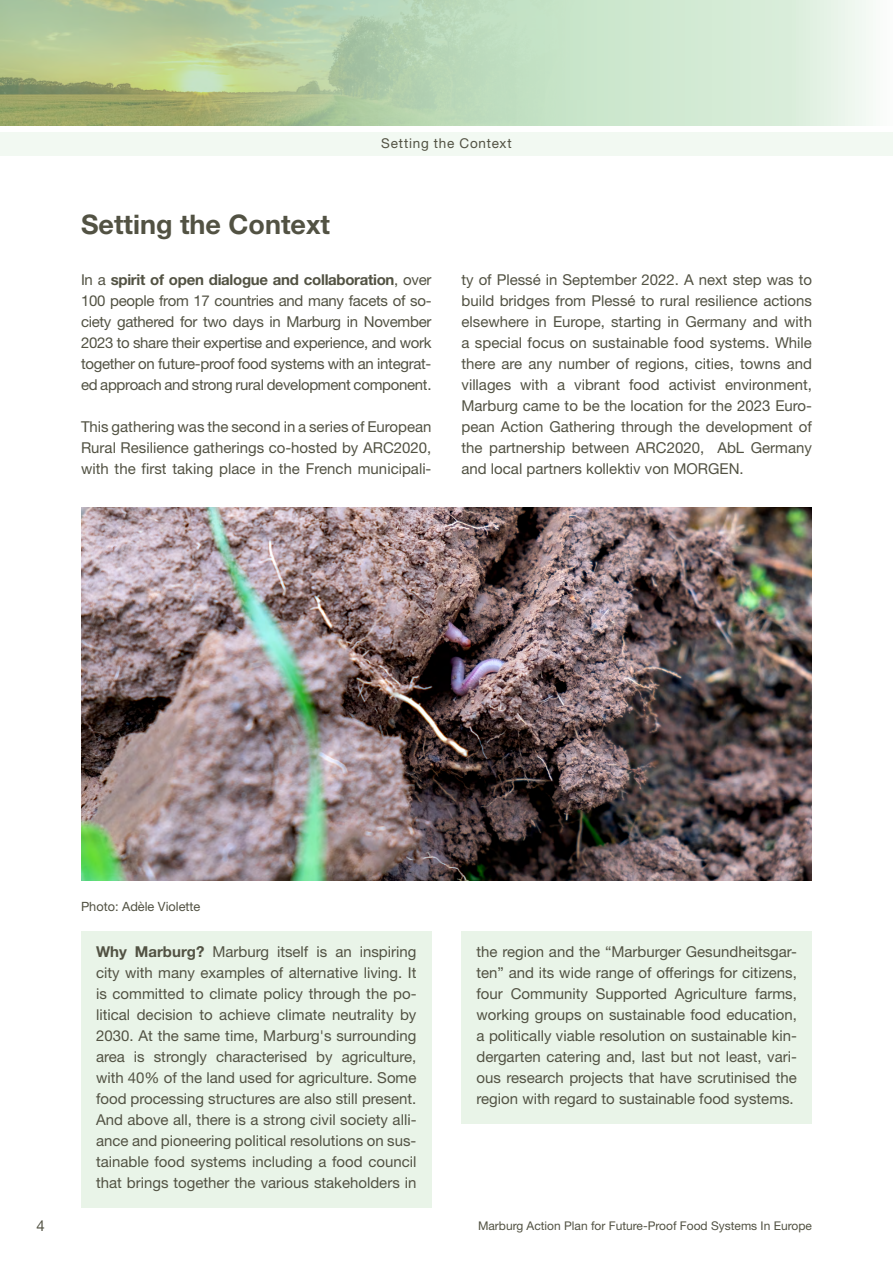
<style>
.page{position:relative;width:893px;height:1263px;background:#fff}
.page>*{position:absolute;margin:0;border:0;box-sizing:border-box;transform-origin:0 0}
.t1{font:700 27px "Helvetica Neue LT Std";color:#525243}
.t2{font:15px/21px "Helvetica Neue LT Std";color:#525243;text-align:justify}
.t3{font:13.5px "Helvetica Neue LT Std";letter-spacing:.06em;color:#525243}
.t4{font:12.75px "Helvetica Neue LT Std";color:#525243}
.t5{font:12px "Helvetica Neue LT Std";color:#525243}
.s1{font-weight:700}
</style>
<div class="page">
<svg style="left:0;top:0;width:869px;height:126px;background:#bfd6b3"></svg>
<div style="left:0;top:132px;width:893px;height:24px;background:#f2f9f2"></div>
<img style="left:81px;top:508px;width:731px;height:372px">
<div style="left:81px;top:931px;width:350px;height:276px;background:#e9f4e8"></div>
<div style="left:461px;top:931px;width:351px;height:192px;background:#e9f4e8"></div>
<p class="t3" style="left:381px;top:135px;width:132px">Setting the Context</p>
<h1 class="t1" style="left:81px;top:207px;width:251px">Setting the Context</h1>
<p class="t2" style="left:81px;top:269px;width:352px">In a <span class="s1">spirit of open dialogue and collaboration</span>, over 100 people from 17 countries and many facets of so&shy;ciety gathered for two days in Marburg in November 2023 to share their expertise and experience, and work together on future-proof food systems with an integrat&shy;ed approach and strong rural development component.</p>
<p class="t2" style="left:81px;top:416px;width:352px">This gathering was the second in a series of European Rural Resilience gatherings co-hosted by ARC2020, with the first taking place in the French municipali-</p>
<p class="t2" style="left:461px;top:269px;width:352px">ty of Plessé in September 2022. A next step was to build bridges from Plessé to rural resilience actions elsewhere in Europe, starting in Germany and with a special focus on sustainable food systems. While there are any number of regions, cities, towns and villages with a vibrant food activist environment, Marburg came to be the location for the 2023 Euro&shy;pean Action Gathering through the development of the partnership between ARC2020, AbL Germany and local partners kollektiv von MORGEN.</p>
<p class="t4" style="left:81px;top:898px;width:121px">Photo: Adèle Violette</p>
<p class="t2" style="left:96px;top:941px;width:322px"><span class="s1">Why Marburg?</span> Marburg itself is an inspiring city with many examples of alternative living. It is committed to climate policy through the po&shy;litical decision to achieve climate neutrality by 2030. At the same time, Marburg's surrounding area is strongly characterised by agriculture, with 40% of the land used for agriculture. Some food processing structures are also still present.<br>And above all, there is a strong civil society alli&shy;ance and pioneering political resolutions on sus&shy;tainable food systems including a food council that brings together the various stakeholders in</p>
<p class="t2" style="left:476px;top:941px;width:322px">the region and the “Marburger Gesundheitsgar&shy;ten” and its wide range of offerings for citizens, four Community Supported Agriculture farms, working groups on sustainable food education, a politically viable resolution on sustainable kin&shy;dergarten catering and, last but not least, vari&shy;ous research projects that have scrutinised the region with regard to sustainable food systems.</p>
<p class="t2" style="left:36px;top:1215px;width:10px">4</p>
<p class="t5" style="left:478px;top:1218px;width:335px">Marburg Action Plan for Future-Proof Food Systems In Europe</p>
</div>
